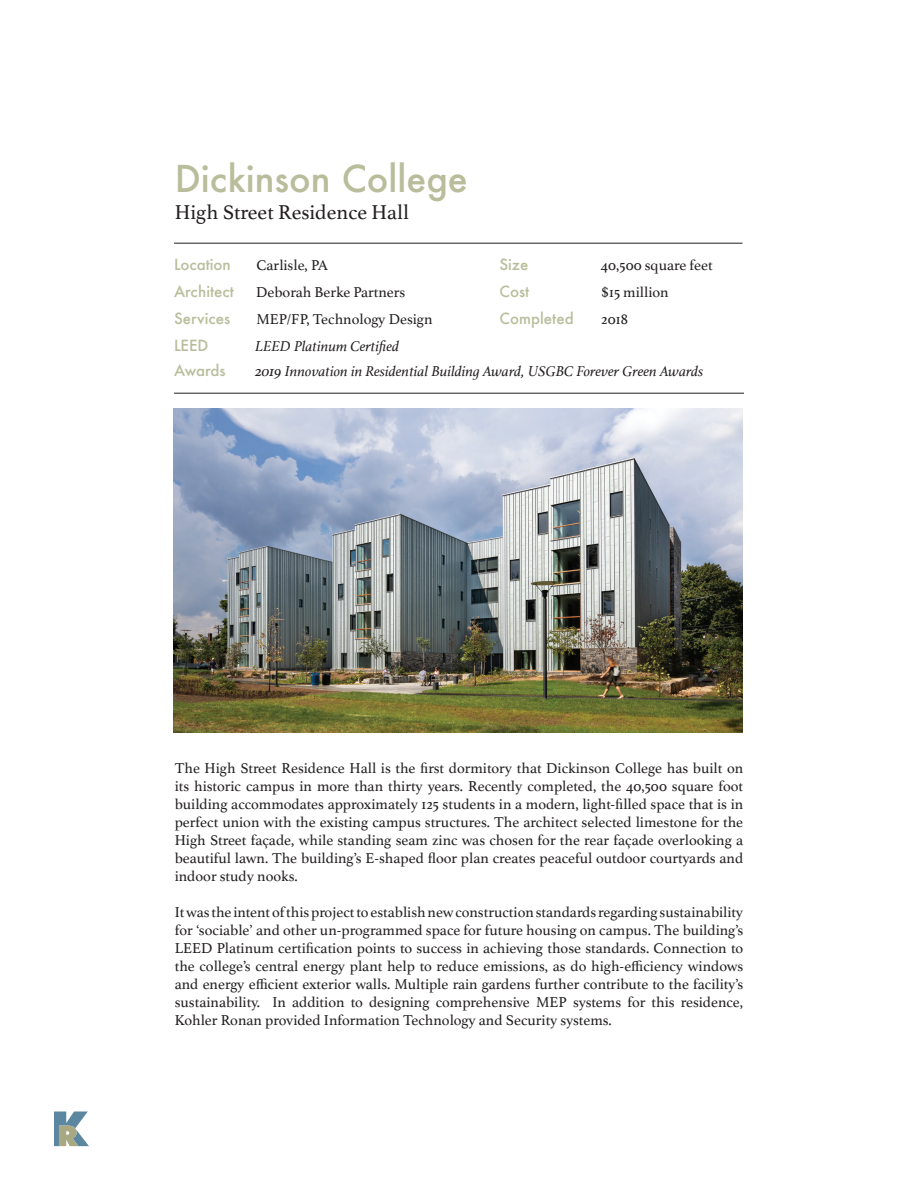
<style>
.page{position:relative;width:918px;height:1188px;background:#fff}
.page>*{position:absolute;margin:0;border:0;box-sizing:border-box;transform-origin:0 0}
.t1{font:500 36px "Futura";color:#b9bd9b}
.t2{font:21px "Athelas";color:#231f20}
.Project_Page_Text{font:15px/18px "Athelas";color:#231f20;text-align:justify}
.t3{font:italic 15px "Athelas";color:#231f20}
.t4{font:500 15px "Futura";color:#b9bd9b}
</style>
<div class="page">
<svg style="left:54px;top:1111px;width:35px;height:35px"></svg>
<hr style="left:174px;top:393px;width:570px;height:1px;background:#231f20">
<hr style="left:174px;top:243px;width:569px;height:1px;background:#231f20">
<img style="left:174px;top:408px;width:568px;height:324px">
<p class="t1" style="left:175px;top:154px;width:295px">Dickinson College</p>
<p class="t2" style="left:175px;top:195px;width:236px">High Street Residence Hall</p>
<p class="t4" style="left:174px;top:254px;width:58px">Location</p>
<p class="Project_Page_Text" style="left:257px;top:255px;width:73px">Carlisle, PA</p>
<p class="t4" style="left:174px;top:281px;width:61px">Architect</p>
<p class="Project_Page_Text" style="left:256px;top:282px;width:151px">Deborah Berke Partners</p>
<p class="t4" style="left:174px;top:308px;width:58px">Services</p>
<p class="Project_Page_Text" style="left:256px;top:309px;width:178px">MEP/FP, Technology Design</p>
<p class="t4" style="left:500px;top:254px;width:30px">Size</p>
<p class="Project_Page_Text" style="left:601px;top:255px;width:113px">40,500 square feet</p>
<p class="t4" style="left:500px;top:281px;width:31px">Cost</p>
<p class="Project_Page_Text" style="left:601px;top:282px;width:69px">$15 million</p>
<p class="t4" style="left:500px;top:308px;width:76px">Completed</p>
<p class="Project_Page_Text" style="left:601px;top:309px;width:28px">2018</p>
<p class="t4" style="left:174px;top:335px;width:36px">LEED</p>
<p class="t3" style="left:255px;top:334px;width:146px">LEED Platinum Certified</p>
<p class="t4" style="left:174px;top:360px;width:53px">Awards</p>
<p class="t3" style="left:255px;top:360px;width:450px">2019 Innovation in Residential Building Award, USGBC Forever Green Awards</p>
<p class="Project_Page_Text" style="left:175px;top:758px;width:570px">The High Street Residence Hall is the first dormitory that Dickinson College has built on its historic campus in more than thirty years. Recently completed, the 40,500 square foot building accommodates approximately 125 students in a modern, light-filled space that is in perfect union with the existing campus structures. The architect selected limestone for the High Street façade, while standing seam zinc was chosen for the rear façade overlooking a beautiful lawn. The building’s E-shaped floor plan creates peaceful outdoor courtyards and indoor study nooks.</p>
<p class="Project_Page_Text" style="left:175px;top:902px;width:570px">It was the intent of this project to establish new construction standards regarding sustainability for ‘sociable’ and other un-programmed space for future housing on campus. The building’s LEED Platinum certification points to success in achieving those standards. Connection to the college’s central energy plant help to reduce emissions, as do high-efficiency windows and energy efficient exterior walls. Multiple rain gardens further contribute to the facility’s sustainability. In addition to designing comprehensive MEP systems for this residence, Kohler Ronan provided Information Technology and Security systems.</p>
</div>
